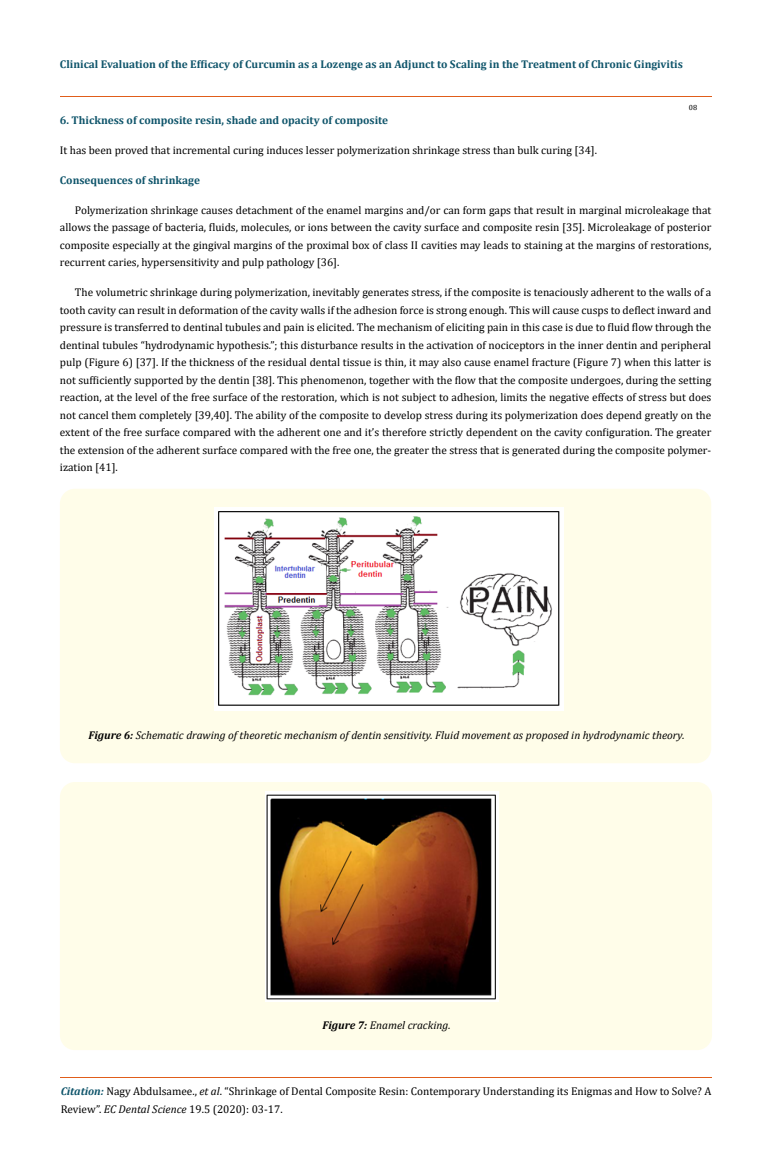
<style>
.page{position:relative;width:764px;height:1170px;background:#fff}
.page>*{position:absolute;margin:0;border:0;box-sizing:border-box;transform-origin:0 0}
.t1{font:11.25px/17.5px "Cambria";color:#000;text-align:justify}
.t2{font:700 11.25px "Cambria";color:#0e546a}
.t3{font:italic 11.25px "Cambria";color:#000}
.t4{font:7.5px "Cambria";color:#000}
.s1{font-weight:700}
.s2{font-weight:700;font-style:italic;color:#0e546a}
.s3{font-style:italic}
</style>
<div class="page">
<hr style="left:60px;top:96px;width:651px;height:1px;background:#e05d1a">
<hr style="left:60px;top:1078px;width:651px;height:1px;background:#e05d1a">
<div style="left:60px;top:489px;width:651px;height:274px;background:#fffde9;border-radius:15px"></div>
<div style="left:60px;top:782px;width:652px;height:268px;background:#fffde9;border-radius:15px"></div>
<img style="left:214px;top:507px;width:349px;height:203px">
<img style="left:265px;top:792px;width:233px;height:209px">
<p class="t2" style="left:60px;top:56px;width:624px">Clinical Evaluation of the Efficacy of Curcumin as a Lozenge as an Adjunct to Scaling in the Treatment of Chronic Gingivitis</p>
<p class="t4" style="left:689px;top:103px;width:10px">08</p>
<p class="t2" style="left:60px;top:112px;width:330px">6. Thickness of composite resin, shade and opacity of composite</p>
<p class="t1" style="left:60px;top:141px;width:539px">It has been proved that incremental curing induces lesser polymerization shrinkage stress than bulk curing [34].</p>
<p class="t2" style="left:60px;top:172px;width:142px">Consequences of shrinkage</p>
<p class="t1" style="left:60px;top:201px;width:653px;text-indent:15px">Polymerization shrinkage causes detachment of the enamel margins and/or can form gaps that result in marginal microleakage that allows the passage of bacteria, fluids, molecules, or ions between the cavity surface and composite resin [35]. Microleakage of posterior composite especially at the gingival margins of the proximal box of class II cavities may leads to staining at the margins of restorations, recurrent caries, hypersensitivity and pulp pathology [36].</p>
<p class="t1" style="left:60px;top:284px;width:653px;text-indent:15px">The volumetric shrinkage during polymerization, inevitably generates stress, if the composite is tenaciously adherent to the walls of a tooth cavity can result in deformation of the cavity walls if the adhesion force is strong enough. This will cause cusps to deflect inward and pressure is transferred to dentinal tubules and pain is elicited. The mechanism of eliciting pain in this case is due to fluid flow through the dentinal tubules “hydrodynamic hypothesis.”; this disturbance results in the activation of nociceptors in the inner dentin and peripheral pulp (Figure 6) [37]. If the thickness of the residual dental tissue is thin, it may also cause enamel fracture (Figure 7) when this latter is not sufficiently supported by the dentin [38]. This phenomenon, together with the flow that the composite undergoes, during the setting reaction, at the level of the free surface of the restoration, which is not subject to adhesion, limits the negative effects of stress but does not cancel them completely [39,40]. The ability of the composite to develop stress during its polymerization does depend greatly on the extent of the free surface compared with the adherent one and it’s therefore strictly dependent on the cavity configuration. The greater the extension of the adherent surface compared with the free one, the greater the stress that is generated during the composite polymer&shy;ization [41].</p>
<p class="t3" style="left:88px;top:728px;width:598px"><span class="s1">Figure 6:</span> Schematic drawing of theoretic mechanism of dentin sensitivity. Fluid movement as proposed in hydrodynamic theory.</p>
<p class="t3" style="left:322px;top:1018px;width:130px"><span class="s1">Figure 7:</span> Enamel cracking.</p>
<p class="t1" style="left:61px;top:1083px;width:652px"><span class="s2">Citation:</span> Nagy Abdulsamee., <span class="s3">et al</span>. “Shrinkage of Dental Composite Resin: Contemporary Understanding its Enigmas and How to Solve? A<br>Review”. <span class="s3">EC Dental Science</span> 19.5 (2020): 03-17.</p>
</div>
